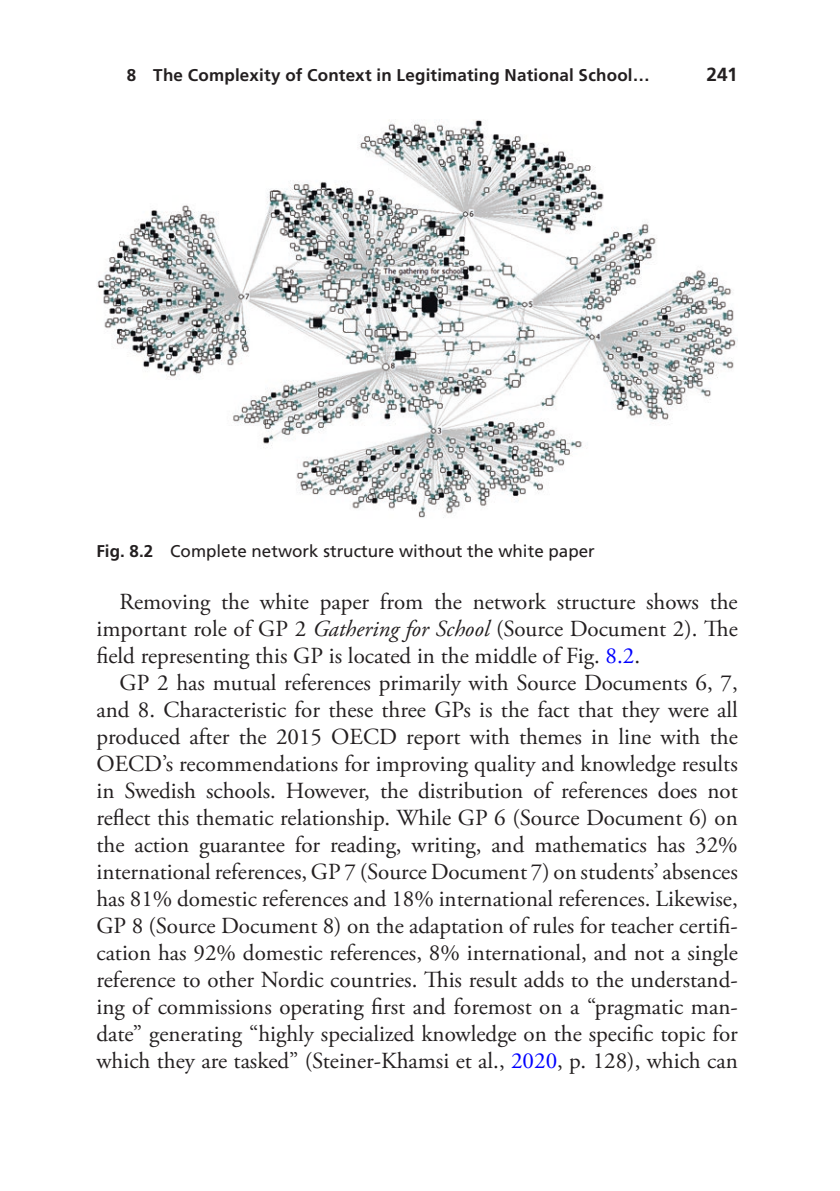
<style>
.page{position:relative;width:840px;height:1191px;background:#fff}
.page>*{position:absolute;margin:0;border:0;box-sizing:border-box;transform-origin:0 0}
.Text{font:23px/27px "Adobe Garamond Pro";color:#231f20;text-align:justify}
.t1{font:700 19px "Frutiger LT Pro";color:#231f20}
.t2{font:700 17px "Frutiger LT Pro";letter-spacing:.01em;color:#231f20}
.t3{font:17px "Frutiger LT Pro";color:#231f20}
.s1{font-weight:700}
.s2{font-style:italic}
.s3{color:#00f}
</style>
<div class="page">
<img style="left:97px;top:119px;width:640px;height:399px">
<p class="t2" style="left:127px;top:65px;width:524px">8 The Complexity of Context in Legitimating National School…</p>
<p class="t1" style="left:706px;top:64px;width:33px">241</p>
<p class="t3" style="left:96px;top:540px;width:499px"><span class="s1">Fig. 8.2</span> Complete network structure without the white paper</p>
<p class="Text" style="left:96px;top:589px;width:642px;text-indent:23px">Removing the white paper from the network structure shows the important role of GP 2 <span class="s2">Gathering for School</span> (Source Document 2). The field representing this GP is located in the middle of Fig. <span class="s3">8.2</span>.</p>
<p class="Text" style="left:96px;top:670px;width:642px;text-indent:23px">GP 2 has mutual references primarily with Source Documents 6, 7, and 8. Characteristic for these three GPs is the fact that they were all produced after the 2015 OECD report with themes in line with the OECD’s recommendations for improving quality and knowledge results in Swedish schools. However, the distribution of references does not reflect this thematic relationship. While GP 6 (Source Document 6) on the action guarantee for reading, writing, and mathematics has 32% international references, GP 7 (Source Document 7) on students’ absences has 81% domestic references and 18% international references. Likewise, GP 8 (Source Document 8) on the adaptation of rules for teacher certifi&shy;cation has 92% domestic references, 8% international, and not a single reference to other Nordic countries. This result adds to the understand&shy;ing of commissions operating first and foremost on a “pragmatic man&shy;date” generating “highly specialized knowledge on the specific topic for which they are tasked” (Steiner-Khamsi et al., <span class="s3">2020</span>, p. 128), which can</p>
</div>
